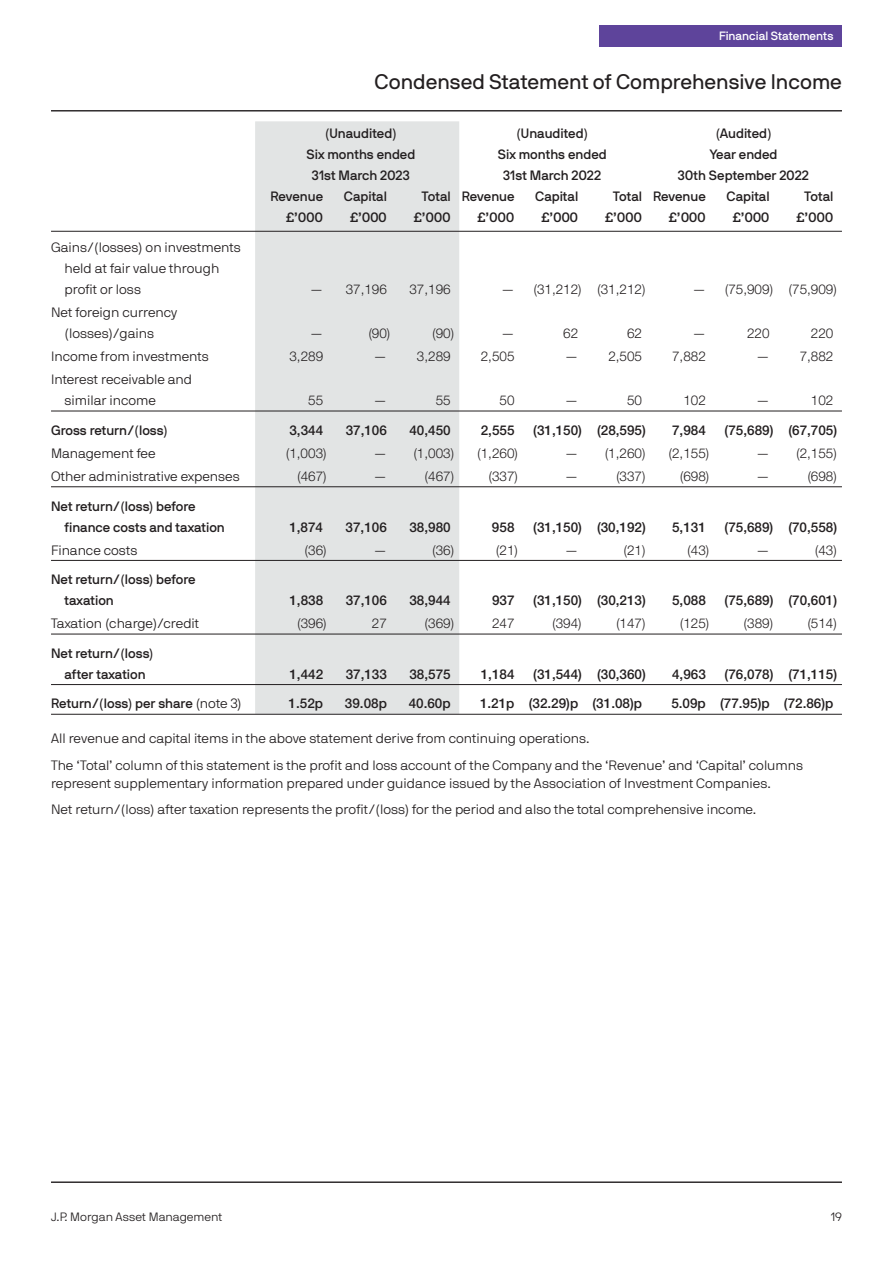
<style>
.page{position:relative;width:893px;height:1263px;background:#fff}
.page>*{position:absolute;margin:0;border:0;box-sizing:border-box;transform-origin:0 0}
.t1{font:21px "JPMAM Pro Reg";color:#231f20}
.t2{font:13.5px/21px "JPMAM Pro Lig";color:#231f20}
.t3{font:13.5px/21px "JPMAM Pro Med";color:#231f20}
.t4{font:500 13.5px "Helvetica Neue LT";color:#231f20}
.t5{font:300 13.5px "Helvetica Neue LT";color:#231f20}
.t6{font:12px "JPMAM Pro Lig";color:#231f20}
.t7{font:12px "JPMAM Pro Med";color:#fff}
.s1{font-family:"JPMAM Pro Lig"}
</style>
<div class="page">
<div style="left:600px;top:26px;width:242px;height:21px;background:#5e449b"></div>
<hr style="left:51px;top:1182px;width:791px;height:1px;background:#231f20">
<hr style="left:51px;top:111px;width:791px;height:1px;background:#231f20">
<div style="left:255px;top:121px;width:204px;height:593px;background:#e2e4e4"></div>
<hr style="left:51px;top:231px;width:791px;height:1px;background:#231f20">
<hr style="left:51px;top:411px;width:791px;height:1px;background:#231f20">
<hr style="left:51px;top:486px;width:791px;height:1px;background:#231f20">
<hr style="left:51px;top:560px;width:791px;height:1px;background:#231f20">
<hr style="left:51px;top:634px;width:791px;height:1px;background:#231f20">
<hr style="left:51px;top:684px;width:791px;height:1px;background:#231f20">
<hr style="left:51px;top:714px;width:791px;height:1px;background:#231f20">
<p class="t7" style="left:719px;top:32px;width:116px">Financial Statements</p>
<h1 class="t1" style="left:375px;top:74px;width:469px">Condensed Statement of Comprehensive Income</h1>
<p class="t2" style="left:65px;top:237px;width:178px;text-indent:-14px">Gains/(losses) on investments held at fair value through profit or loss</p>
<p class="t2" style="left:65px;top:302px;width:114px;text-indent:-14px">Net foreign currency (losses)/gains</p>
<p class="t3" style="left:325px;top:125px;width:73px">(Unaudited)</p>
<p class="t3" style="left:517px;top:125px;width:73px">(Unaudited)</p>
<p class="t3" style="left:716px;top:125px;width:57px">(Audited)</p>
<p class="t3" style="left:307px;top:146px;width:110px">Six months ended</p>
<p class="t3" style="left:498px;top:146px;width:110px">Six months ended</p>
<p class="t3" style="left:710px;top:146px;width:69px">Year ended</p>
<p class="t3" style="left:312px;top:167px;width:99px">31st March 2023</p>
<p class="t3" style="left:503px;top:167px;width:100px">31st March 2022</p>
<p class="t3" style="left:678px;top:167px;width:133px">30th September 2022</p>
<p class="t3" style="left:270px;top:188px;width:54px">Revenue</p>
<p class="t3" style="left:344px;top:188px;width:45px">Capital</p>
<p class="t3" style="left:422px;top:188px;width:94px">Total Revenue</p>
<p class="t3" style="left:535px;top:188px;width:45px">Capital</p>
<p class="t3" style="left:613px;top:188px;width:94px">Total Revenue</p>
<p class="t3" style="left:727px;top:188px;width:45px">Capital</p>
<p class="t3" style="left:805px;top:188px;width:30px">Total</p>
<p class="t3" style="left:286px;top:209px;width:38px">£’000</p>
<p class="t3" style="left:350px;top:209px;width:38px">£’000</p>
<p class="t3" style="left:414px;top:209px;width:38px">£’000</p>
<p class="t3" style="left:478px;top:209px;width:38px">£’000</p>
<p class="t3" style="left:541px;top:209px;width:38px">£’000</p>
<p class="t3" style="left:605px;top:209px;width:38px">£’000</p>
<p class="t3" style="left:669px;top:209px;width:38px">£’000</p>
<p class="t3" style="left:733px;top:209px;width:38px">£’000</p>
<p class="t3" style="left:796px;top:209px;width:38px">£’000</p>
<p class="t5" style="left:310px;top:284px;width:79px">— 37,196</p>
<p class="t5" style="left:409px;top:284px;width:43px">37,196</p>
<p class="t5" style="left:501px;top:284px;width:146px">— (31,212) (31,212)</p>
<p class="t5" style="left:692px;top:284px;width:146px">— (75,909) (75,909)</p>
<p class="t5" style="left:310px;top:328px;width:15px">—</p>
<p class="t5" style="left:369px;top:328px;width:23px">(90)</p>
<p class="t5" style="left:432px;top:328px;width:23px">(90)</p>
<p class="t5" style="left:501px;top:328px;width:15px">—</p>
<p class="t5" style="left:563px;top:328px;width:17px">62</p>
<p class="t5" style="left:627px;top:328px;width:17px">62</p>
<p class="t5" style="left:692px;top:328px;width:15px">—</p>
<p class="t5" style="left:747px;top:328px;width:24px">220</p>
<p class="t5" style="left:811px;top:328px;width:24px">220</p>
<p class="t2" style="left:51px;top:346px;width:159px">Income from investments</p>
<p class="t5" style="left:289px;top:351px;width:35px">3,289</p>
<p class="t5" style="left:373px;top:351px;width:79px">— 3,289</p>
<p class="t5" style="left:481px;top:351px;width:35px">2,505</p>
<p class="t5" style="left:565px;top:351px;width:79px">— 2,505</p>
<p class="t5" style="left:672px;top:351px;width:35px">7,882</p>
<p class="t5" style="left:756px;top:351px;width:79px">— 7,882</p>
<p class="t2" style="left:65px;top:369px;width:129px;text-indent:-13px">Interest receivable and similar income</p>
<p class="t5" style="left:308px;top:395px;width:17px">55</p>
<p class="t5" style="left:373px;top:395px;width:15px">—</p>
<p class="t5" style="left:436px;top:395px;width:17px">55</p>
<p class="t5" style="left:499px;top:395px;width:17px">50</p>
<p class="t5" style="left:565px;top:395px;width:15px">—</p>
<p class="t5" style="left:627px;top:395px;width:17px">50</p>
<p class="t5" style="left:683px;top:395px;width:24px">102</p>
<p class="t5" style="left:756px;top:395px;width:15px">—</p>
<p class="t5" style="left:811px;top:395px;width:24px">102</p>
<p class="t3" style="left:51px;top:421px;width:118px">Gross return/(loss)</p>
<p class="t4" style="left:289px;top:425px;width:35px">3,344</p>
<p class="t4" style="left:346px;top:425px;width:43px">37,106</p>
<p class="t4" style="left:409px;top:425px;width:43px">40,450</p>
<p class="t4" style="left:481px;top:425px;width:35px">2,555</p>
<p class="t4" style="left:533px;top:425px;width:114px">(31,150) (28,595)</p>
<p class="t4" style="left:672px;top:425px;width:35px">7,984</p>
<p class="t4" style="left:725px;top:425px;width:114px">(75,689) (67,705)</p>
<p class="t2" style="left:51px;top:443px;width:106px">Management fee</p>
<p class="t5" style="left:286px;top:448px;width:42px">(1,003)</p>
<p class="t5" style="left:373px;top:448px;width:82px">— (1,003)</p>
<p class="t5" style="left:477px;top:448px;width:42px">(1,260)</p>
<p class="t5" style="left:565px;top:448px;width:82px">— (1,260)</p>
<p class="t5" style="left:669px;top:448px;width:42px">(2,155)</p>
<p class="t5" style="left:756px;top:448px;width:82px">— (2,155)</p>
<p class="t2" style="left:51px;top:466px;width:190px">Other administrative expenses</p>
<p class="t5" style="left:297px;top:471px;width:31px">(467)</p>
<p class="t5" style="left:373px;top:471px;width:15px">—</p>
<p class="t5" style="left:425px;top:471px;width:31px">(467)</p>
<p class="t5" style="left:489px;top:471px;width:31px">(337)</p>
<p class="t5" style="left:565px;top:471px;width:15px">—</p>
<p class="t5" style="left:616px;top:471px;width:31px">(337)</p>
<p class="t5" style="left:680px;top:471px;width:31px">(698)</p>
<p class="t5" style="left:756px;top:471px;width:15px">—</p>
<p class="t5" style="left:808px;top:471px;width:31px">(698)</p>
<p class="t3" style="left:65px;top:497px;width:162px;text-indent:-14px">Net return/(loss) before finance costs and taxation</p>
<p class="t4" style="left:289px;top:522px;width:35px">1,874</p>
<p class="t4" style="left:346px;top:522px;width:43px">37,106</p>
<p class="t4" style="left:409px;top:522px;width:43px">38,980</p>
<p class="t4" style="left:492px;top:522px;width:24px">958</p>
<p class="t4" style="left:533px;top:522px;width:114px">(31,150) (30,192)</p>
<p class="t4" style="left:672px;top:522px;width:35px">5,131</p>
<p class="t4" style="left:725px;top:522px;width:114px">(75,689) (70,558)</p>
<p class="t2" style="left:51px;top:540px;width:88px">Finance costs</p>
<p class="t5" style="left:305px;top:545px;width:23px">(36)</p>
<p class="t5" style="left:373px;top:545px;width:15px">—</p>
<p class="t5" style="left:432px;top:545px;width:23px">(36)</p>
<p class="t5" style="left:496px;top:545px;width:23px">(21)</p>
<p class="t5" style="left:565px;top:545px;width:15px">—</p>
<p class="t5" style="left:624px;top:545px;width:23px">(21)</p>
<p class="t5" style="left:688px;top:545px;width:23px">(43)</p>
<p class="t5" style="left:756px;top:545px;width:15px">—</p>
<p class="t5" style="left:815px;top:545px;width:23px">(43)</p>
<p class="t3" style="left:65px;top:570px;width:133px;text-indent:-14px">Net return/(loss) before taxation</p>
<p class="t4" style="left:289px;top:595px;width:35px">1,838</p>
<p class="t4" style="left:346px;top:595px;width:43px">37,106</p>
<p class="t4" style="left:409px;top:595px;width:43px">38,944</p>
<p class="t4" style="left:492px;top:595px;width:24px">937</p>
<p class="t4" style="left:533px;top:595px;width:114px">(31,150) (30,213)</p>
<p class="t4" style="left:672px;top:595px;width:35px">5,088</p>
<p class="t4" style="left:725px;top:595px;width:114px">(75,689) (70,601)</p>
<p class="t2" style="left:51px;top:613px;width:150px">Taxation (charge)/credit</p>
<p class="t5" style="left:297px;top:618px;width:31px">(396)</p>
<p class="t5" style="left:372px;top:618px;width:17px">27</p>
<p class="t5" style="left:425px;top:618px;width:31px">(369)</p>
<p class="t5" style="left:492px;top:618px;width:24px">247</p>
<p class="t5" style="left:553px;top:618px;width:31px">(394)</p>
<p class="t5" style="left:616px;top:618px;width:31px">(147)</p>
<p class="t5" style="left:680px;top:618px;width:31px">(125)</p>
<p class="t5" style="left:744px;top:618px;width:31px">(389)</p>
<p class="t5" style="left:808px;top:618px;width:31px">(514)</p>
<p class="t3" style="left:51px;top:644px;width:104px;text-align:center">Net return/(loss) after taxation</p>
<p class="t4" style="left:289px;top:669px;width:35px">1,442</p>
<p class="t4" style="left:346px;top:669px;width:43px">37,133</p>
<p class="t4" style="left:409px;top:669px;width:43px">38,575</p>
<p class="t4" style="left:481px;top:669px;width:35px">1,184</p>
<p class="t4" style="left:533px;top:669px;width:114px">(31,544) (30,360)</p>
<p class="t4" style="left:672px;top:669px;width:35px">4,963</p>
<p class="t4" style="left:725px;top:669px;width:114px">(76,078) (71,115)</p>
<p class="t3" style="left:51px;top:695px;width:192px">Return/(loss) per share <span class="s1">(note 3)</span></p>
<p class="t4" style="left:289px;top:698px;width:36px">1.52p</p>
<p class="t4" style="left:345px;top:698px;width:44px">39.08p</p>
<p class="t4" style="left:409px;top:698px;width:44px">40.60p</p>
<p class="t4" style="left:480px;top:698px;width:164px">1.21p (32.29)p (31.08)p</p>
<p class="t4" style="left:671px;top:698px;width:164px">5.09p (77.95)p (72.86)p</p>
<p class="t2" style="left:51px;top:725px;width:754px;line-height:26.5px">All revenue and capital items in the above statement derive from continuing operations.<br>The ‘Total’ column of this statement is the profit and loss account of the Company and the ‘Revenue’ and ‘Capital’ columns</p>
<p class="t2" style="left:51px;top:770px;width:721px;line-height:26.5px">represent supplementary information prepared under guidance issued by the Association of Investment Companies.<br>Net return/(loss) after taxation represents the profit/(loss) for the period and also the total comprehensive income.</p>
<p class="t6" style="left:51px;top:1210px;width:173px">J.P. Morgan Asset Management</p>
<p class="t6" style="left:831px;top:1210px;width:13px">19</p>
</div>
